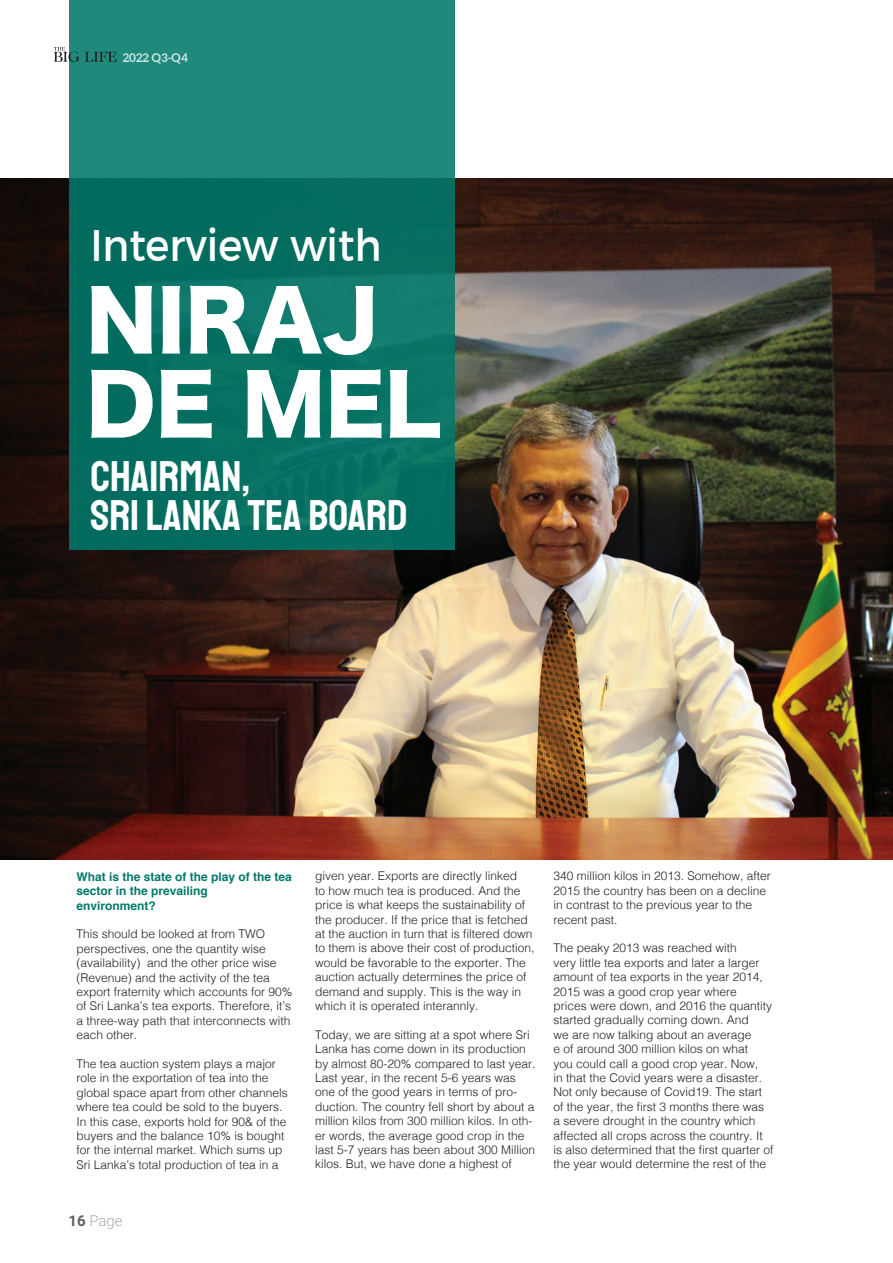
<style>
.page{position:relative;width:893px;height:1263px;background:#fff}
.page>*{position:absolute;margin:0;border:0;box-sizing:border-box;transform-origin:0 0}
.t1{font:81.3px "Hira Kaku Std W8";color:#fff}
.t2{font:45px "Argentum Sans";color:#fff;scale:.9 1}
.t3{font:43.5px "Staatliches";color:#fff}
.t4{font:300 15px "Roboto";color:#a8a9ad}
.t5{font:300 12px/14.4px "Helvetica";color:#231f20}
.t6{font:700 12px/14.4px "Helvetica";color:#00796b}
.t7{font:700 12px "Aleo";color:#fff}
.s1{font-weight:700;color:#5f5f62}
</style>
<div class="page">
<img style="left:0;top:179px;width:893px;height:680px">
<svg style="left:69px;top:0;width:386px;height:549px;background:#0e786a"></svg>
<svg style="left:54px;top:47px;width:25px;height:15px"></svg>
<svg style="left:85px;top:52px;width:32px;height:10px"></svg>
<p class="t7" style="left:123px;top:50px;width:67px">2022 Q3-Q4</p>
<p class="t2" style="left:90px;top:214px;width:325px">Interview with</p>
<p class="t1" style="left:86px;top:275px;width:294px">NIRAJ</p>
<p class="t1" style="left:86px;top:359px;width:356px">DE MEL</p>
<p class="t3" style="left:90px;top:447px;width:161px">CHAIRMAN,</p>
<p class="t3" style="left:90px;top:486px;width:319px">SRI LANKA TEA BOARD</p>
<p class="t6" style="left:77px;top:869px;width:217px">What is the state of the play of the tea sector in the prevailing</p>
<p class="t6" style="left:77px;top:898px;width:81px">environment?</p>
<p class="t5" style="left:77px;top:926px;width:218px">This should be looked at from TWO perspectives, one the quantity wise (availability) and the other price wise (Revenue) and the activity of the tea export fraternity which accounts for 90% of Sri Lanka’s tea exports. Therefore, it’s a three-way path that interconnects with each other.</p>
<p class="t5" style="left:77px;top:1056px;width:213px">The tea auction system plays a major role in the exportation of tea into the global space apart from other channels where tea could be sold to the buyers.<br>In this case, exports hold for 90&amp; of the buyers and the balance 10% is bought for the internal market. Which sums up Sri Lanka’s total production of tea in a</p>
<p class="t4" style="left:68px;top:1210px;width:56px"><span class="s1">16</span> Page</p>
<p class="t5" style="left:315px;top:868px;width:221px">given year. Exports are directly linked<br>to how much tea is produced. And the price is what keeps the sustainability of the producer. If the price that is fetched at the auction in turn that is filtered down to them is above their cost of production, would be favorable to the exporter. The auction actually determines the price of demand and supply. This is the way in which it is operated interannly.</p>
<p class="t5" style="left:315px;top:1026px;width:222px">Today, we are sitting at a spot where Sri Lanka has come down in its production by almost 80-20% compared to last year.<br>Last year, in the recent 5-6 years was one of the good years in terms of pro&shy;duction. The country fell short by about a million kilos from 300 million kilos. In oth&shy;er words, the average good crop in the last 5-7 years has been about 300 Million kilos. But, we have done a highest of</p>
<p class="t5" style="left:553px;top:868px;width:219px">340 million kilos in 2013. Somehow, after<br>2015 the country has been on a decline in contrast to the previous year to the recent past.</p>
<p class="t5" style="left:553px;top:940px;width:222px">The peaky 2013 was reached with<br>very little tea exports and later a larger amount of tea exports in the year 2014, 2015 was a good crop year where<br>prices were down, and 2016 the quantity started gradually coming down. And<br>we are now talking about an average<br>e of around 300 million kilos on what<br>you could call a good crop year. Now,<br>in that the Covid years were a disaster.<br>Not only because of Covid19. The start of the year, the first 3 months there was a severe drought in the country which affected all crops across the country. It is also determined that the first quarter of the year would determine the rest of the</p>
</div>
